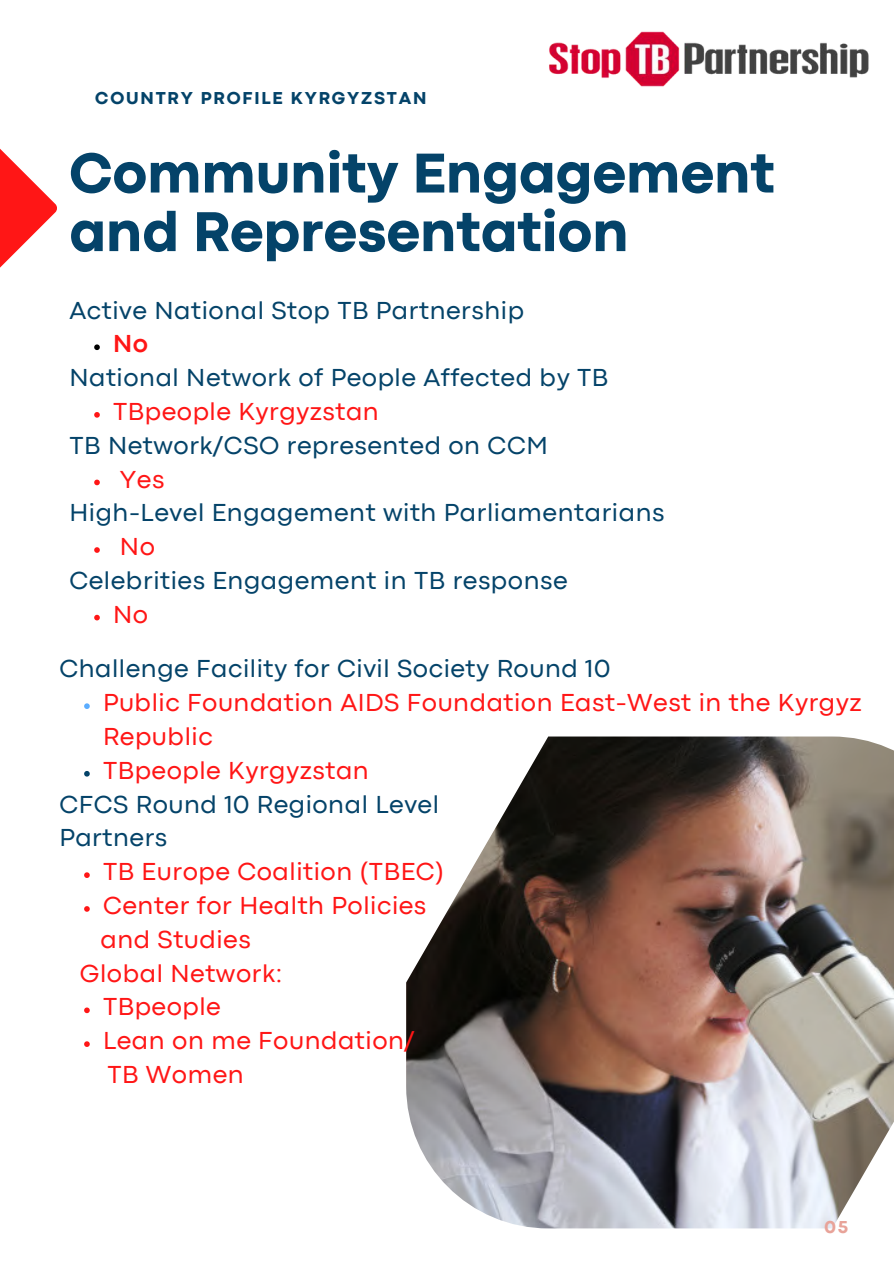
<style>
.page{position:relative;width:894px;height:1264px;background:#fff}
.page>*{position:absolute;margin:0;border:0;box-sizing:border-box;transform-origin:0 0}
.t1{font:800 58.5px/58.5px "Codec Pro";color:#044369}
.t2{font:25.65px/33.8px "Codec Pro";letter-spacing:.02em;color:#044369}
.t3{font:25.65px/33.8px "Codec Pro";letter-spacing:.02em;color:#ff1616}
.t4{font:700 25.65px "Codec Pro";color:#ff1616}
.t5{font:800 18px "Codec Pro";letter-spacing:.1em;color:#044369}
.t6{font:800 18px "Codec Pro";color:#e8a399}
</style>
<div class="page">
<svg style="left:0;top:148px;width:57px;height:120px"></svg>
<img style="left:406px;top:736px;width:487px;height:491px">
<img style="left:549px;top:31px;width:320px;height:56px">
<svg style="left:94px;top:344px;width:6px;height:6px"></svg>
<svg style="left:94px;top:412px;width:6px;height:5px"></svg>
<svg style="left:94px;top:479px;width:6px;height:6px"></svg>
<svg style="left:94px;top:547px;width:6px;height:6px"></svg>
<svg style="left:94px;top:615px;width:6px;height:5px"></svg>
<svg style="left:84px;top:703px;width:6px;height:6px"></svg>
<svg style="left:84px;top:771px;width:6px;height:5px"></svg>
<svg style="left:84px;top:872px;width:6px;height:6px"></svg>
<svg style="left:84px;top:906px;width:6px;height:5px"></svg>
<svg style="left:84px;top:1007px;width:6px;height:6px"></svg>
<svg style="left:84px;top:1041px;width:6px;height:5px"></svg>
<p class="t5" style="left:95px;top:92px;width:332px">COUNTRY PROFILE KYRGYZSTAN</p>
<h1 class="t1" style="left:69px;top:148px;width:706px">Community Engagement and Representation</h1>
<p class="t2" style="left:69px;top:295px;width:456px">Active National Stop TB Partnership</p>
<p class="t4" style="left:113px;top:335px;width:36px">No</p>
<p class="t2" style="left:69px;top:362px;width:540px">National Network of People Affected by TB</p>
<p class="t3" style="left:113px;top:396px;width:267px">TBpeople Kyrgyzstan</p>
<p class="t2" style="left:69px;top:430px;width:480px">TB Network/CSO represented on CCM</p>
<p class="t3" style="left:120px;top:464px;width:46px">Yes</p>
<p class="t2" style="left:69px;top:498px;width:596px">High-Level Engagement with Parliamentarians</p>
<p class="t3" style="left:120px;top:531px;width:37px">No</p>
<p class="t2" style="left:69px;top:565px;width:499px">Celebrities Engagement in TB response</p>
<p class="t3" style="left:113px;top:599px;width:37px">No</p>
<p class="t2" style="left:59px;top:654px;width:552px">Challenge Facility for Civil Society Round 10</p>
<p class="t3" style="left:103px;top:687px;width:759px">Public Foundation AIDS Foundation East-West in the Kyrgyz<br>Republic<br>TBpeople Kyrgyzstan</p>
<p class="t2" style="left:59px;top:789px;width:381px">CFCS Round 10 Regional Level<br>Partners</p>
<p class="t3" style="left:103px;top:856px;width:342px">TB Europe Coalition (TBEC)<br>Center for Health Policies</p>
<p class="t3" style="left:80px;top:924px;width:204px;text-align:center">and Studies<br>Global Network:</p>
<p class="t3" style="left:103px;top:991px;width:313px">TBpeople<br>Lean on me Foundation/</p>
<p class="t3" style="left:107px;top:1059px;width:138px">TB Women</p>
<p class="t6" style="left:824px;top:1220px;width:25px">05</p>
</div>
